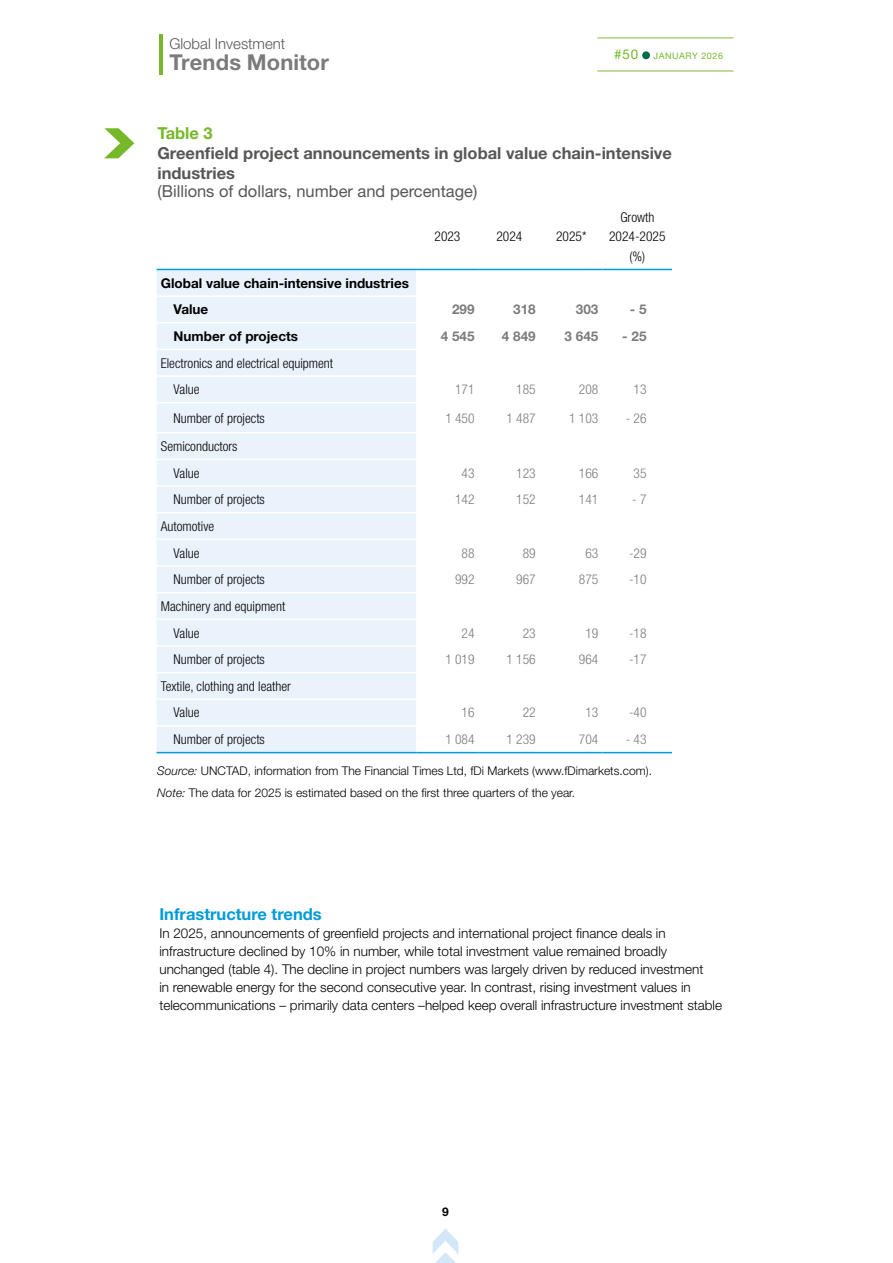
<style>
.page{position:relative;width:893px;height:1263px;background:#fff}
.page>*{position:absolute;margin:0;border:0;box-sizing:border-box;transform-origin:0 0}
.t1{font:700 21.9px "Helvetica Neue LT Std";letter-spacing:.005em;color:#7c7b7b}
.t2{font:700 16.5px/19.8px "Helvetica Neue LT Std";color:#575756}
.t3{font:16.5px "Helvetica Neue LT Std";color:#575756}
.t4{font:700 16.5px "Helvetica Neue LT Std";color:#009bd9}
.t5{font:700 16.5px "Helvetica Neue LT Std";color:#76b82a}
.t6{font:300 15px "Helvetica Neue LT Std";color:#575756}
.t7{font:300 13.5px/18px "Helvetica Neue LT Std";color:#000}
.t8{font:300 condensed 13.5px/26.7px "Helvetica Neue LT Std";color:#020203}
.t9{font:300 condensed 13.5px "Helvetica Neue LT Std";color:#7d7c7c}
.t10{font:700 13.5px "Helvetica Neue LT Std";color:#000}
.t11{font:700 13.5px "Helvetica Neue LT Std";color:#7d7c7d}
.t12{font:700 13.5px "Helvetica Neue LT Std";color:#020203}
.t13{font:300 condensed 13.5px "Helvetica Neue LT Std";color:#020304}
.t14{font:13.5px "Helvetica Neue LT Std";color:#76b82a}
.t15{font:300 12px/23px "Helvetica Neue LT Std";color:#000}
.t16{font:700 12px "Helvetica Neue LT Std";color:#000}
.t17{font:9px "Helvetica Neue LT Std";letter-spacing:.06em;color:#76b82a}
.s1{font-style:italic}
</style>
<div class="page">
<svg style="left:432px;top:1228px;width:27px;height:35px"></svg>
<div style="left:642px;top:51px;width:8px;height:8px;background:#006b49;border-radius:50%"></div>
<hr style="left:597px;top:37px;width:136px;height:1px;background:#99c555">
<hr style="left:597px;top:70px;width:136px;height:2px;background:#99c555">
<hr style="left:159px;top:34px;width:4px;height:41px;background:#76b82a">
<svg style="left:104px;top:128px;width:30px;height:30px"></svg>
<div style="left:157px;top:270px;width:259px;height:482px;background:#eaf3fc"></div>
<hr style="left:603px;top:752px;width:69px;height:1px;background:#009bd9">
<hr style="left:157px;top:269px;width:259px;height:1px;background:#009bd9">
<hr style="left:416px;top:269px;width:63px;height:1px;background:#009bd9">
<hr style="left:479px;top:269px;width:61px;height:1px;background:#009bd9">
<hr style="left:540px;top:269px;width:63px;height:1px;background:#009bd9">
<hr style="left:603px;top:269px;width:69px;height:1px;background:#009bd9">
<hr style="left:157px;top:295px;width:259px;height:2px;background:#fff">
<hr style="left:157px;top:322px;width:259px;height:1px;background:#fff">
<hr style="left:157px;top:349px;width:259px;height:1px;background:#fff">
<hr style="left:157px;top:375px;width:259px;height:2px;background:#fff">
<hr style="left:157px;top:402px;width:259px;height:1px;background:#fff">
<hr style="left:157px;top:432px;width:259px;height:2px;background:#fff">
<hr style="left:157px;top:459px;width:259px;height:1px;background:#fff">
<hr style="left:157px;top:485px;width:259px;height:2px;background:#fff">
<hr style="left:157px;top:512px;width:259px;height:1px;background:#fff">
<hr style="left:157px;top:539px;width:259px;height:1px;background:#fff">
<hr style="left:157px;top:565px;width:259px;height:2px;background:#fff">
<hr style="left:157px;top:592px;width:259px;height:1px;background:#fff">
<hr style="left:157px;top:619px;width:259px;height:1px;background:#fff">
<hr style="left:157px;top:645px;width:259px;height:2px;background:#fff">
<hr style="left:157px;top:672px;width:259px;height:1px;background:#fff">
<hr style="left:157px;top:698px;width:259px;height:2px;background:#fff">
<hr style="left:157px;top:725px;width:259px;height:2px;background:#fff">
<hr style="left:157px;top:752px;width:259px;height:1px;background:#009bd9">
<hr style="left:416px;top:752px;width:63px;height:1px;background:#009bd9">
<hr style="left:479px;top:752px;width:61px;height:1px;background:#009bd9">
<hr style="left:540px;top:752px;width:63px;height:1px;background:#009bd9">
<p class="t6" style="left:169px;top:35px;width:117px">Global Investment</p>
<h1 class="t1" style="left:169px;top:49px;width:161px">Trends Monitor</h1>
<p class="t14" style="left:614px;top:46px;width:26px">#50</p>
<p class="t17" style="left:654px;top:51px;width:71px">JANUARY 2026</p>
<p class="t5" style="left:157px;top:123px;width:57px">Table 3</p>
<p class="t2" style="left:157px;top:143px;width:516px">Greenfield project announcements in global value chain-intensive industries</p>
<p class="t3" style="left:157px;top:181px;width:321px">(Billions of dollars, number and percentage)</p>
<p class="t8" style="left:434px;top:223px;width:27px">2023</p>
<p class="t8" style="left:496px;top:223px;width:27px">2024</p>
<p class="t8" style="left:556px;top:223px;width:32px">2025*</p>
<p class="t8" style="left:609px;top:207px;width:58px;line-height:19.5px;text-align:center">Growth<br>2024-2025 (%)</p>
<p class="t10" style="left:161px;top:274px;width:250px">Global value chain-intensive industries</p>
<p class="t12" style="left:174px;top:301px;width:36px">Value</p>
<p class="t11" style="left:452px;top:301px;width:24px">299</p>
<p class="t11" style="left:513px;top:301px;width:24px">318</p>
<p class="t11" style="left:576px;top:301px;width:24px">303</p>
<p class="t11" style="left:630px;top:301px;width:18px">- 5</p>
<p class="t12" style="left:174px;top:328px;width:126px">Number of projects</p>
<p class="t11" style="left:441px;top:328px;width:35px">4 545</p>
<p class="t11" style="left:502px;top:328px;width:35px">4 849</p>
<p class="t11" style="left:565px;top:328px;width:35px">3 645</p>
<p class="t11" style="left:622px;top:328px;width:26px">- 25</p>
<p class="t8" style="left:174px;top:349px;width:161px;text-indent:-13px">Electronics and electrical equipment<br>Value</p>
<p class="t9" style="left:455px;top:382px;width:21px">171</p>
<p class="t9" style="left:516px;top:382px;width:21px">185</p>
<p class="t9" style="left:579px;top:382px;width:21px">208</p>
<p class="t9" style="left:634px;top:382px;width:14px">13</p>
<p class="t8" style="left:174px;top:404px;width:93px">Number of projects</p>
<p class="t9" style="left:445px;top:410px;width:31px">1 450</p>
<p class="t9" style="left:507px;top:410px;width:31px">1 487</p>
<p class="t9" style="left:569px;top:410px;width:31px">1 103</p>
<p class="t9" style="left:626px;top:410px;width:22px">- 26</p>
<p class="t8" style="left:174px;top:433px;width:65px;text-indent:-13px">Semiconductors<br>Value</p>
<p class="t9" style="left:462px;top:465px;width:14px">43</p>
<p class="t9" style="left:516px;top:465px;width:21px">123</p>
<p class="t9" style="left:579px;top:465px;width:21px">166</p>
<p class="t9" style="left:634px;top:465px;width:14px">35</p>
<p class="t8" style="left:174px;top:486px;width:93px">Number of projects</p>
<p class="t9" style="left:455px;top:492px;width:21px">142</p>
<p class="t9" style="left:516px;top:492px;width:21px">152</p>
<p class="t9" style="left:579px;top:492px;width:21px">141</p>
<p class="t9" style="left:632px;top:492px;width:16px">- 7</p>
<p class="t8" style="left:161px;top:513px;width:55px;text-align:center">Automotive<br>Value</p>
<p class="t9" style="left:462px;top:545px;width:14px">88</p>
<p class="t9" style="left:523px;top:545px;width:14px">89</p>
<p class="t9" style="left:585px;top:545px;width:14px">63</p>
<p class="t9" style="left:629px;top:545px;width:19px">-29</p>
<p class="t8" style="left:174px;top:566px;width:93px">Number of projects</p>
<p class="t9" style="left:455px;top:572px;width:21px">992</p>
<p class="t9" style="left:516px;top:572px;width:21px">967</p>
<p class="t9" style="left:579px;top:572px;width:21px">875</p>
<p class="t9" style="left:629px;top:572px;width:19px">-10</p>
<p class="t8" style="left:174px;top:593px;width:113px;text-indent:-13px">Machinery and equipment<br>Value</p>
<p class="t9" style="left:462px;top:625px;width:14px">24</p>
<p class="t9" style="left:523px;top:625px;width:14px">23</p>
<p class="t9" style="left:585px;top:625px;width:14px">19</p>
<p class="t9" style="left:629px;top:625px;width:19px">-18</p>
<p class="t8" style="left:174px;top:646px;width:93px">Number of projects</p>
<p class="t9" style="left:445px;top:652px;width:31px">1 019</p>
<p class="t9" style="left:507px;top:652px;width:31px">1 156</p>
<p class="t9" style="left:579px;top:652px;width:21px">964</p>
<p class="t9" style="left:629px;top:652px;width:19px">-17</p>
<p class="t8" style="left:174px;top:673px;width:119px;text-indent:-13px">Textile, clothing and leather<br>Value</p>
<p class="t9" style="left:462px;top:705px;width:14px">16</p>
<p class="t9" style="left:523px;top:705px;width:14px">22</p>
<p class="t9" style="left:585px;top:705px;width:14px">13</p>
<p class="t9" style="left:629px;top:705px;width:19px">-40</p>
<p class="t13" style="left:174px;top:732px;width:93px">Number of projects</p>
<p class="t9" style="left:445px;top:732px;width:31px">1 084</p>
<p class="t9" style="left:507px;top:732px;width:31px">1 239</p>
<p class="t9" style="left:579px;top:732px;width:21px">704</p>
<p class="t9" style="left:626px;top:732px;width:22px">- 43</p>
<p class="t15" style="left:157px;top:758px;width:496px"><span class="s1">Source:</span> UNCTAD, information from The Financial Times Ltd, fDi Markets (www.fDimarkets.com).<br><span class="s1">Note:</span> The data for 2025 is estimated based on the first three quarters of the year.</p>
<p class="t4" style="left:159px;top:904px;width:164px">Infrastructure trends</p>
<p class="t7" style="left:159px;top:924px;width:564px">In 2025, announcements of greenfield projects and international project finance deals in infrastructure declined by 10% in number, while total investment value remained broadly unchanged (table 4). The decline in project numbers was largely driven by reduced investment<br>in renewable energy for the second consecutive year. In contrast, rising investment values in telecommunications – primarily data centers –helped keep overall infrastructure investment stable</p>
<p class="t16" style="left:442px;top:1204px;width:8px">9</p>
</div>
